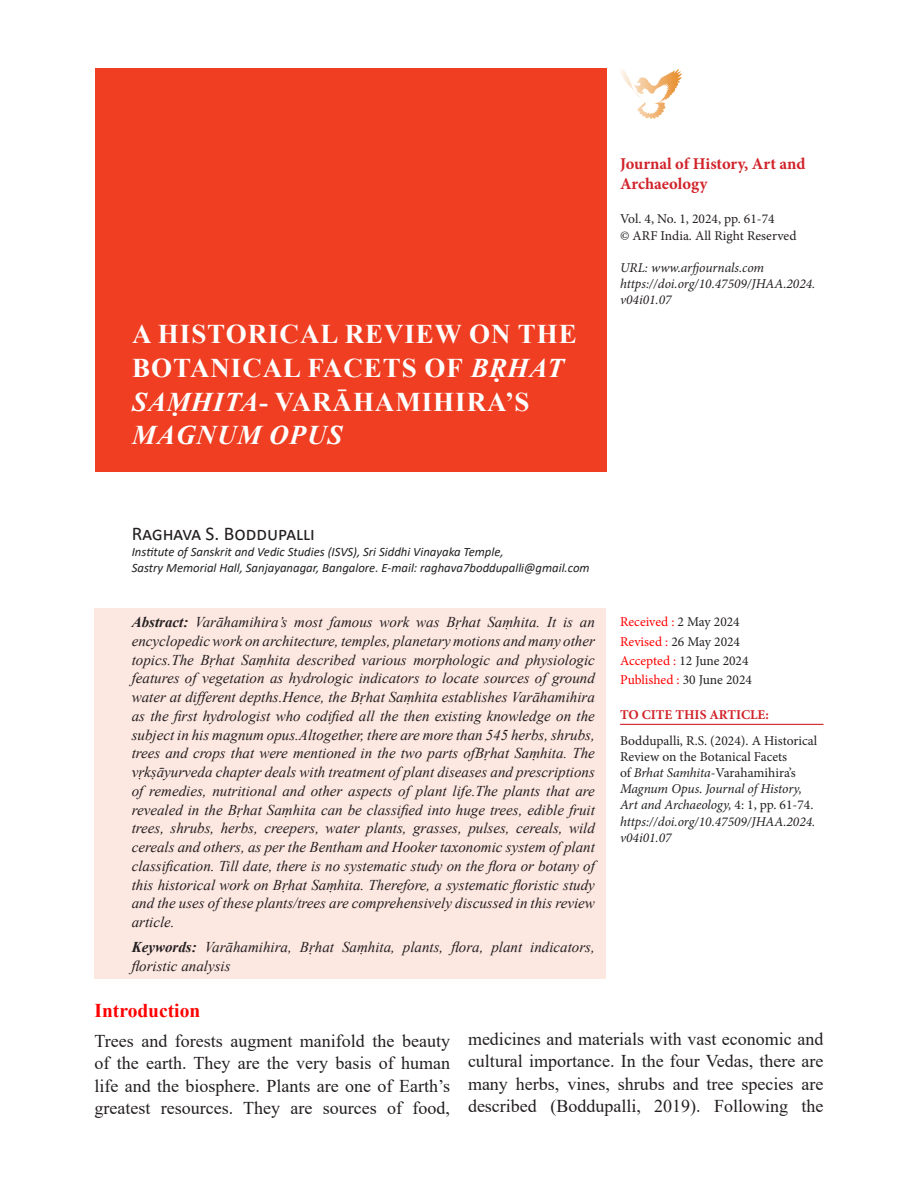
<style>
.page{position:relative;width:918px;height:1188px;background:#fff}
.page>*{position:absolute;margin:0;border:0;box-sizing:border-box;transform-origin:0 0}
.Head{font:700 27px/33.8px "Times New Roman";letter-spacing:.035em;color:#fff}
.author{font:19.5px "Calibri";color:#231f20}
.sub_head_1{font:700 19.5px "Times New Roman";color:#f00}
.Body_left{font:18px/22.5px "Times New Roman";color:#231f20;text-align:justify}
.t1{font:700 16.5px/19.8px "Minion Pro";color:#d1232a}
.abstract{font:italic 15px/18.8px "Times New Roman";color:#231f20;text-align:justify}
.t2{font:italic 13.5px/16.2px "Minion Pro";color:#231f20}
.t3{font:13.5px "Minion Pro";color:#231f20}
.t4{font:13.5px "Minion Pro";color:#f00}
.t5{font:700 13.5px "Minion Pro";color:#d1232a}
.author_ref{font:italic 12.75px/15.9px "Calibri";color:#231f20}
.s1{font-style:italic}
.s2{font-weight:700}
.s3{color:#231f20}
.s4{color:#f00}
.s5{font-style:normal}
</style>
<div class="page">
<div style="left:95px;top:68px;width:512px;height:404px;background:#ef3e22"></div>
<div style="left:94px;top:608px;width:512px;height:371px;background:#fde7e1"></div>
<hr style="left:620px;top:724px;width:204px;height:1px;background:#d1232a">
<img style="left:620px;top:69px;width:61px;height:49px">
<p class="Head" style="left:132px;top:316px;width:446px">A HISTORICAL REVIEW ON THE<br>BOTANICAL FACETS OF <span class="s1">BṚHAT<br>SAṂHITA</span>- VARĀHAMIHIRA’S<br><span class="s1">MAGNUM OPUS</span></p>
<p class="t1" style="left:620px;top:154px;width:187px">Journal of History, Art and<br>Archaeology</p>
<p class="t3" style="left:620px;top:210px;width:156px">Vol. 4, No. 1, 2024, pp. 61-74</p>
<p class="t3" style="left:620px;top:226px;width:178px">© ARF India. All Right Reserved</p>
<p class="t2" style="left:620px;top:260px;width:146px">URL: www.arfjournals.com</p>
<p class="t2" style="left:620px;top:276px;width:197px">https://doi.org/10.47509/JHAA.2024. v04i01.07</p>
<p class="author" style="left:132px;top:520px;width:184px">Raghava S. Boddupalli</p>
<p class="author_ref" style="left:132px;top:544px;width:459px">Institute of Sanskrit and Vedic Studies (ISVS), Sri Siddhi Vinayaka Temple,<br>Sastry Memorial Hall, Sanjayanagar, Bangalore. E-mail: raghava7boddupalli@gmail.com</p>
<p class="abstract" style="left:132px;top:612px;width:465px"><span class="s2">Abstract:</span> Varāhamihira’s most famous work was Bṛhat Saṃhita. It is an encyclopedic work on architecture, temples, planetary motions and many other topics.The Bṛhat Saṃhita described various morphologic and physiologic features of vegetation as hydrologic indicators to locate sources of ground water at different depths.Hence, the Bṛhat Saṃhita establishes Varāhamihira as the first hydrologist who codified all the then existing knowledge on the subject in his magnum opus.Altogether, there are more than 545 herbs, shrubs, trees and crops that were mentioned in the two parts ofBṛhat Saṃhita. The vṛkṣāyurveda chapter deals with treatment of plant diseases and prescriptions of remedies, nutritional and other aspects of plant life.The plants that are revealed in the Bṛhat Saṃhita can be classified into huge trees, edible fruit trees, shrubs, herbs, creepers, water plants, grasses, pulses, cereals, wild cereals and others, as per the Bentham and Hooker taxonomic system of plant classification. Till date, there is no systematic study on the flora or botany of this historical work on Bṛhat Saṃhita. Therefore, a systematic floristic study and the uses of these plants/trees are comprehensively discussed in this review article.</p>
<p class="abstract" style="left:132px;top:937px;width:465px"><span class="s2">Keywords:</span> Varāhamihira, Bṛhat Saṃhita, plants, flora, plant indicators, floristic analysis</p>
<p class="t4" style="left:620px;top:613px;width:121px">Received : <span class="s3">2 May 2024</span></p>
<p class="t3" style="left:620px;top:632px;width:122px"><span class="s4">Revised :</span> 26 May 2024</p>
<p class="t3" style="left:620px;top:651px;width:130px"><span class="s4">Accepted :</span> 12 June 2024</p>
<p class="t4" style="left:620px;top:671px;width:133px">Published : <span class="s3">30 June 2024</span></p>
<p class="t5" style="left:620px;top:705px;width:150px">TO CITE THIS ARTICLE:</p>
<p class="t2" style="left:620px;top:732px;width:199px"><span class="s5">Boddupalli, R.S. (2024). A Historical<br>Review on the Botanical Facets<br>of</span> Brhat Samhita<span class="s5">-Varahamihira’s<br></span>Magnum Opus<span class="s5">.</span> Journal of History,<br>Art and Archaeology, <span class="s5">4: 1, pp. 61-74. </span>https://doi.org/10.47509/JHAA.2024. v04i01.07</p>
<p class="sub_head_1" style="left:94px;top:996px;width:107px">Introduction</p>
<p class="Body_left" style="left:94px;top:1029px;width:357px">Trees and forests augment manifold the beauty of the earth. They are the very basis of human life and the biosphere. Plants are one of Earth’s greatest resources. They are sources of food,</p>
<p class="Body_left" style="left:468px;top:1027px;width:357px">medicines and materials with vast economic and cultural importance. In the four Vedas, there are many herbs, vines, shrubs and tree species are described (Boddupalli, 2019). Following the</p>
</div>
